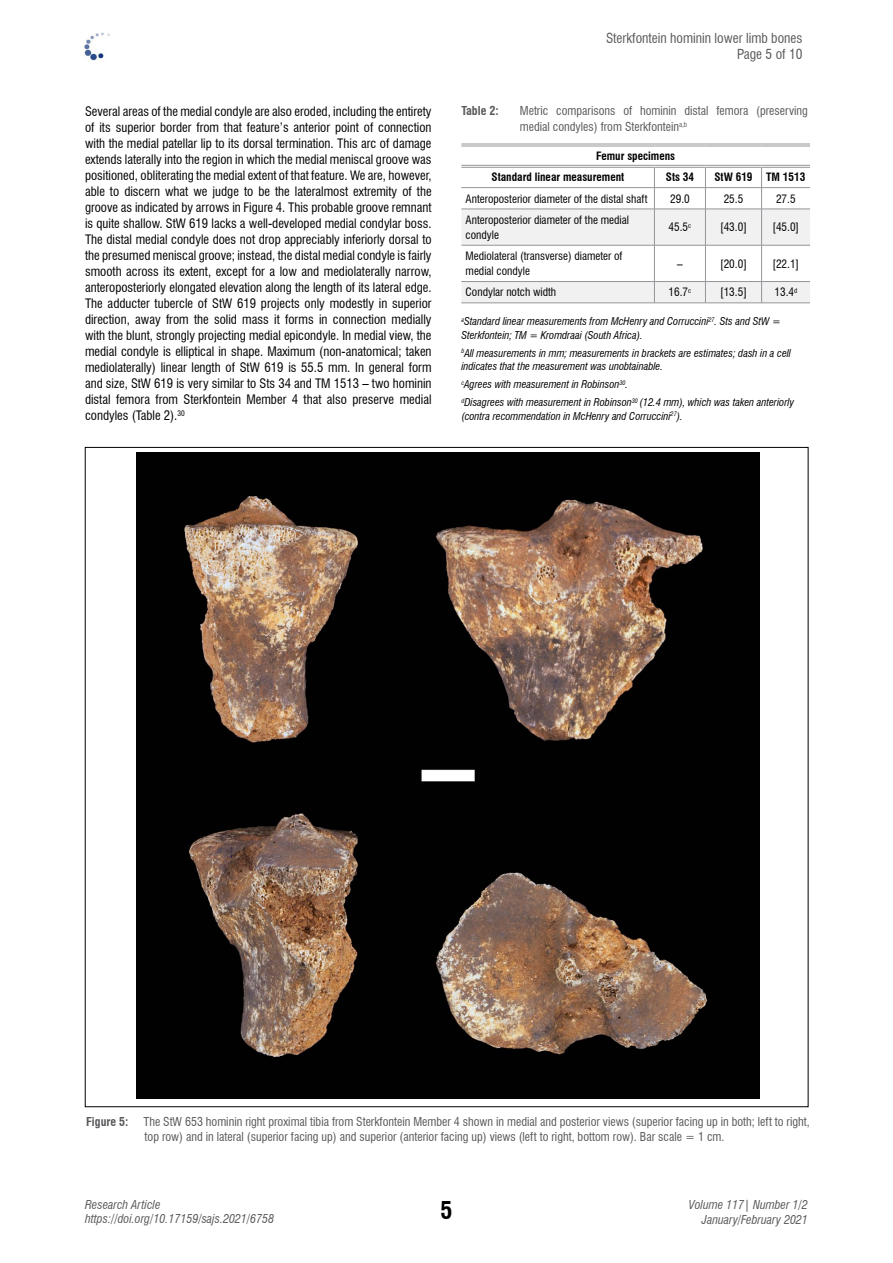
<style>
.page{position:relative;width:893px;height:1263px;background:#fff}
.page>*{position:absolute;margin:0;border:0;box-sizing:border-box;transform-origin:0 0}
.t1{font:700 condensed 24px "Swiss 721 BT";color:#000}
.t2{font:condensed 13.5px/16.2px "Swiss 721 BT";color:#58595b;text-align:right}
.BODY{font:condensed 12.75px/16px "Swiss 721 BT";color:#000;text-align:justify}
.FIG_caption{font:condensed 12px/15px "Swiss 721 BT";color:#58595b}
.t3{font:italic condensed 12px/14.4px "Swiss 721 BT";color:#58595b;text-align:right}
.TABLE_caption{font:condensed 12px/15.1px "Swiss 721 BT";color:#58595b}
.FIG_caption-2{font:700 condensed 12px "Swiss 721 BT";color:#58595b}
.TABLE_caption-2{font:700 condensed 12px "Swiss 721 BT";color:#58595b}
.TABLE_text{font:condensed 11.25px/15px "Swiss 721 BT";color:#000}
.TABLE_headings{font:700 condensed 11.25px "Swiss 721 BT";color:#000}
.TABLE_source_first{font:italic condensed 10.5px/13.6px "Swiss 721 BT";color:#000}
.TABLE_source_last{font:italic condensed 10.5px/13.6px "Swiss 721 BT";color:#000}
</style>
<div class="page">
<img style="left:84px;top:32px;width:26px;height:29px">
<hr style="left:461px;top:143px;width:193px;height:1px;background:#939598">
<hr style="left:461px;top:145px;width:193px;height:1px;background:#939598">
<hr style="left:654px;top:143px;width:51px;height:1px;background:#939598">
<hr style="left:654px;top:145px;width:51px;height:1px;background:#939598">
<hr style="left:705px;top:143px;width:57px;height:1px;background:#939598">
<hr style="left:705px;top:145px;width:57px;height:1px;background:#939598">
<hr style="left:762px;top:143px;width:48px;height:1px;background:#939598">
<hr style="left:762px;top:145px;width:48px;height:1px;background:#939598">
<hr style="left:461px;top:165px;width:193px;height:1px;background:#939598">
<hr style="left:461px;top:167px;width:193px;height:1px;background:#939598">
<hr style="left:654px;top:165px;width:51px;height:1px;background:#939598">
<hr style="left:654px;top:167px;width:51px;height:1px;background:#939598">
<hr style="left:705px;top:165px;width:57px;height:1px;background:#939598">
<hr style="left:705px;top:167px;width:57px;height:1px;background:#939598">
<hr style="left:762px;top:165px;width:48px;height:1px;background:#939598">
<hr style="left:762px;top:167px;width:48px;height:1px;background:#939598">
<svg style="left:461px;top:168px;width:349px;height:135px"></svg>
<hr style="left:461px;top:303px;width:193px;height:1px;background:#939598">
<hr style="left:654px;top:303px;width:51px;height:1px;background:#939598">
<hr style="left:705px;top:303px;width:57px;height:1px;background:#939598">
<hr style="left:762px;top:303px;width:48px;height:1px;background:#939598">
<hr style="left:461px;top:187px;width:193px;height:1px;background:#939598">
<hr style="left:654px;top:187px;width:51px;height:1px;background:#939598">
<hr style="left:705px;top:187px;width:57px;height:1px;background:#939598">
<hr style="left:762px;top:187px;width:48px;height:1px;background:#939598">
<img style="left:136px;top:453px;width:624px;height:646px">
<p class="t2" style="left:606px;top:30px;width:198px">Sterkfontein hominin lower limb bones<br>Page 5 of 10</p>
<p class="BODY" style="left:85px;top:103px;width:348px">Several areas of the medial condyle are also eroded, including the entirety of its superior border from that feature’s anterior point of connection with the medial patellar lip to its dorsal termination. This arc of damage extends laterally into the region in which the medial meniscal groove was positioned, obliterating the medial extent of that feature. We are, however, able to discern what we judge to be the lateralmost extremity of the groove as indicated by arrows in Figure 4. This probable groove remnant is quite shallow. StW 619 lacks a well-developed medial condylar boss.<br>The distal medial condyle does not drop appreciably inferiorly dorsal to the presumed meniscal groove; instead, the distal medial condyle is fairly smooth across its extent, except for a low and mediolaterally narrow, anteroposteriorly elongated elevation along the length of its lateral edge.<br>The adducter tubercle of StW 619 projects only modestly in superior direction, away from the solid mass it forms in connection medially with the blunt, strongly projecting medial epicondyle. In medial view, the medial condyle is elliptical in shape. Maximum (non-anatomical; taken mediolaterally) linear length of StW 619 is 55.5 mm. In general form and size, StW 619 is very similar to Sts 34 and TM 1513 – two hominin distal femora from Sterkfontein Member 4 that also preserve medial condyles (Table 2).<sup>30</sup></p>
<p class="TABLE_caption-2" style="left:461px;top:104px;width:39px">Table 2:</p>
<p class="TABLE_caption" style="left:520px;top:103px;width:290px">Metric comparisons of hominin distal femora (preserving medial condyles) from Sterkfontein<sup>a,b</sup></p>
<p class="TABLE_headings" style="left:596px;top:149px;width:80px">Femur specimens</p>
<p class="TABLE_headings" style="left:492px;top:170px;width:134px">Standard linear measurement</p>
<p class="TABLE_headings" style="left:666px;top:170px;width:30px">Sts 34</p>
<p class="TABLE_headings" style="left:714px;top:170px;width:40px">StW 619</p>
<p class="TABLE_headings" style="left:766px;top:170px;width:41px">TM 1513</p>
<p class="TABLE_text" style="left:466px;top:191px;width:183px">Anteroposterior diameter of the distal shaft</p>
<p class="TABLE_text" style="left:670px;top:191px;width:21px">29.0</p>
<p class="TABLE_text" style="left:724px;top:191px;width:21px">25.5</p>
<p class="TABLE_text" style="left:776px;top:191px;width:21px">27.5</p>
<p class="TABLE_text" style="left:466px;top:212px;width:165px">Anteroposterior diameter of the medial condyle</p>
<p class="TABLE_text" style="left:669px;top:220px;width:24px">45.5<sup>c</sup></p>
<p class="TABLE_text" style="left:720px;top:220px;width:28px">[43.0]</p>
<p class="TABLE_text" style="left:772px;top:220px;width:28px">[45.0]</p>
<p class="TABLE_text" style="left:466px;top:249px;width:158px">Mediolateral (transverse) diameter of medial condyle</p>
<p class="TABLE_text" style="left:677px;top:256px;width:7px">–</p>
<p class="TABLE_text" style="left:720px;top:256px;width:28px">[20.0]</p>
<p class="TABLE_text" style="left:772px;top:256px;width:28px">[22.1]</p>
<p class="TABLE_text" style="left:466px;top:285px;width:92px">Condylar notch width</p>
<p class="TABLE_text" style="left:669px;top:285px;width:24px">16.7<sup>c</sup></p>
<p class="TABLE_text" style="left:720px;top:285px;width:28px">[13.5]</p>
<p class="TABLE_text" style="left:774px;top:285px;width:24px">13.4<sup>d</sup></p>
<p class="TABLE_source_first" style="left:461px;top:315px;width:321px"><sup>a</sup>Standard linear measurements from McHenry and Corruccini<sup>27</sup>. Sts and StW =<br>Sterkfontein; TM = Kromdraai (South Africa).</p>
<p class="TABLE_source_first" style="left:461px;top:346px;width:331px"><sup>b</sup>All measurements in mm; measurements in brackets are estimates; dash in a cell indicates that the measurement was unobtainable.</p>
<p class="TABLE_source_first" style="left:461px;top:378px;width:168px"><sup>c</sup>Agrees with measurement in Robinson<sup>30</sup>.</p>
<p class="TABLE_source_last" style="left:461px;top:396px;width:334px"><sup>d</sup>Disagrees with measurement in Robinson<sup>30</sup> (12.4 mm), which was taken anteriorly (contra recommendation in McHenry and Corruccini<sup>27</sup>).</p>
<p class="FIG_caption-2" style="left:86px;top:1114px;width:44px">Figure 5:</p>
<p class="FIG_caption" style="left:144px;top:1114px;width:668px">The StW 653 hominin right proximal tibia from Sterkfontein Member 4 shown in medial and posterior views (superior facing up in both; left to right, top row) and in lateral (superior facing up) and superior (anterior facing up) views (left to right, bottom row). Bar scale = 1 cm.</p>
<p class="t3" style="left:85px;top:1197px;width:191px;text-align:left">Research Article https://doi.org/10.17159/sajs.2021/6758</p>
<h1 class="t1" style="left:440px;top:1195px;width:13px">5</h1>
<p class="t3" style="left:689px;top:1198px;width:121px">Volume 117| Number 1/2<br>January/February 2021</p>
</div>
